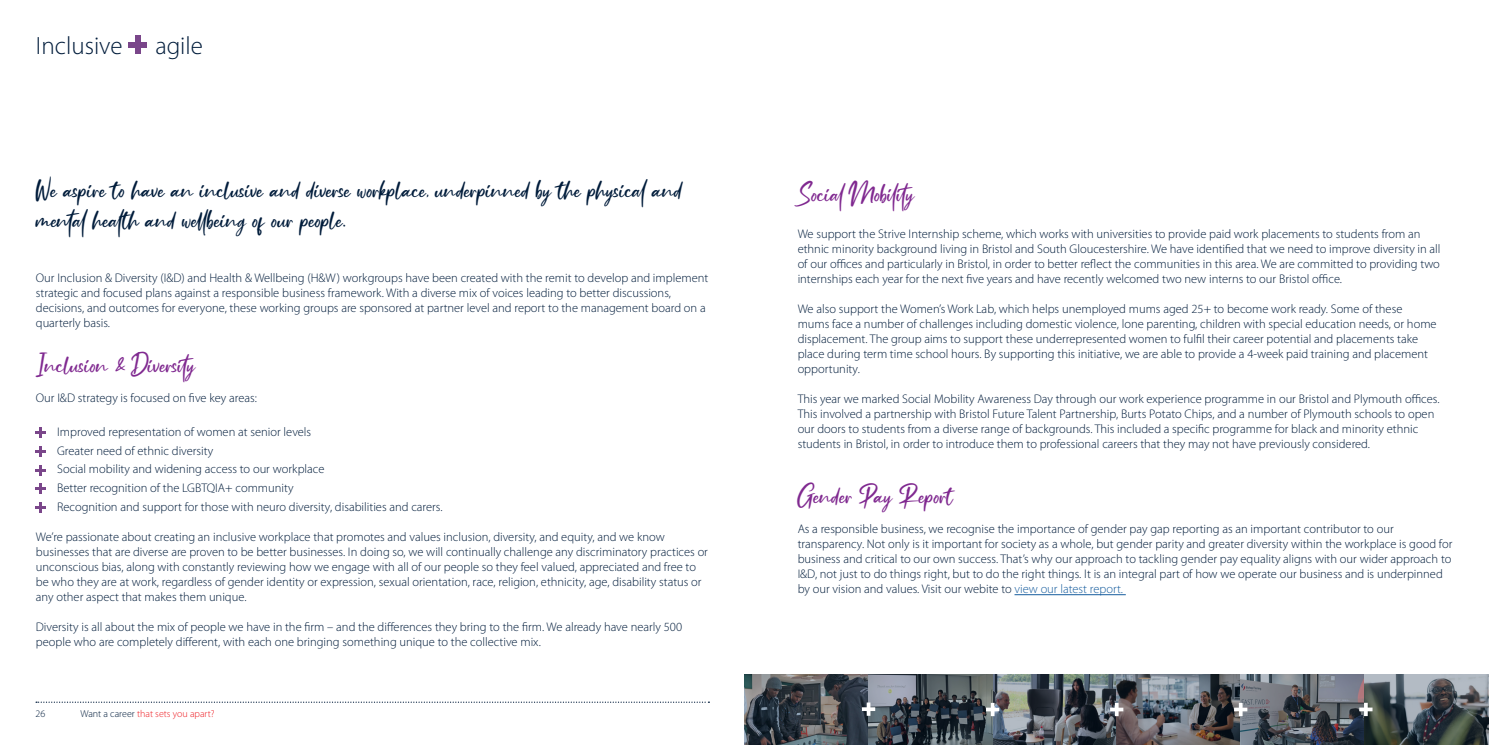
<style>
.page{position:relative;width:1489px;height:745px;background:#fff}
.page>*{position:absolute;margin:0;border:0;box-sizing:border-box;transform-origin:0 0}
.t1{font:25px/30px "Ruthfully";color:#001c3b}
.t2{font:25px "Ruthfully";color:#802990}
.t3{font:300 25px "Myriad Pro";color:#001c3b}
.t4{font:300 12.5px/15px "Myriad Pro";color:#001c3b}
.t5{font:300 10px "Myriad Pro";color:#ee1d23}
.t6{font:300 10px "Myriad Pro";color:#001c3b}
.s1{color:#001c3b}
.s2{color:#175d9e}
</style>
<div class="page">
<svg style="left:36px;top:701px;width:673px;height:1px"></svg>
<svg style="left:35px;top:427px;width:11px;height:11px"></svg>
<svg style="left:35px;top:446px;width:11px;height:10px"></svg>
<svg style="left:35px;top:465px;width:11px;height:10px"></svg>
<svg style="left:35px;top:483px;width:11px;height:11px"></svg>
<svg style="left:35px;top:502px;width:11px;height:10px"></svg>
<div style="left:135px;top:35px;width:5px;height:19px;background:#7a468a"></div>
<div style="left:128px;top:42px;width:19px;height:5px;background:#7a468a"></div>
<hr style="left:1014px;top:594px;width:111px;height:1px;background:#175d9e">
<img style="left:744px;top:674px;width:744px;height:70px">
<img style="left:780px;top:701px;width:673px;height:14px">
<p class="t3" style="left:36px;top:32px;width:88px">Inclusive</p>
<p class="t3" style="left:155px;top:32px;width:49px">agile</p>
<p class="t1" style="left:36px;top:174px;width:647px">We aspire to have an inclusive and diverse workplace, underpinned by the physical and mental health and wellbeing of our people.</p>
<p class="t4" style="left:36px;top:270px;width:674px">Our Inclusion &amp; Diversity (I&amp;D) and Health &amp; Wellbeing (H&amp;W) workgroups have been created with the remit to develop and implement strategic and focused plans against a responsible business framework. With a diverse mix of voices leading to better discussions, decisions, and outcomes for everyone, these working groups are sponsored at partner level and report to the management board on a quarterly basis.</p>
<p class="t2" style="left:36px;top:346px;width:161px">Inclusion &amp; Diversity</p>
<p class="t4" style="left:36px;top:390px;width:222px">Our I&amp;D strategy is focused on five key areas:</p>
<p class="t4" style="left:57px;top:424px;width:255px">Improved representation of women at senior levels</p>
<p class="t4" style="left:57px;top:443px;width:158px">Greater need of ethnic diversity</p>
<p class="t4" style="left:57px;top:461px;width:269px">Social mobility and widening access to our workplace</p>
<p class="t4" style="left:57px;top:480px;width:238px">Better recognition of the LGBTQIA+ community</p>
<p class="t4" style="left:57px;top:499px;width:387px">Recognition and support for those with neuro diversity, disabilities and carers.</p>
<p class="t4" style="left:36px;top:529px;width:673px">We’re passionate about creating an inclusive workplace that promotes and values inclusion, diversity, and equity, and we know businesses that are diverse are proven to be better businesses. In doing so, we will continually challenge any discriminatory practices or unconscious bias, along with constantly reviewing how we engage with all of our people so they feel valued, appreciated and free to be who they are at work, regardless of gender identity or expression, sexual orientation, race, religion, ethnicity, age, disability status or any other aspect that makes them unique.</p>
<p class="t4" style="left:36px;top:619px;width:647px">Diversity is all about the mix of people we have in the firm – and the differences they bring to the firm. We already have nearly 500 people who are completely different, with each one bringing something unique to the collective mix.</p>
<p class="t6" style="left:35px;top:707px;width:11px">26</p>
<p class="t5" style="left:80px;top:707px;width:136px"><span class="s1">Want a career</span> that sets you apart?</p>
<p class="t2" style="left:797px;top:175px;width:118px">Social Mobility</p>
<p class="t4" style="left:797px;top:226px;width:644px">We support the Strive Internship scheme, which works with universities to provide paid work placements to students from an ethnic minority background living in Bristol and South Gloucestershire. We have identified that we need to improve diversity in all of our offices and particularly in Bristol, in order to better reflect the communities in this area. We are committed to providing two internships each year for the next five years and have recently welcomed two new interns to our Bristol office.</p>
<p class="t4" style="left:797px;top:301px;width:640px">We also support the Women’s Work Lab, which helps unemployed mums aged 25+ to become work ready. Some of these mums face a number of challenges including domestic violence, lone parenting, children with special education needs, or home displacement. The group aims to support these underrepresented women to fulfil their career potential and placements take place during term time school hours. By supporting this initiative, we are able to provide a 4-week paid training and placement opportunity.</p>
<p class="t4" style="left:797px;top:391px;width:643px">This year we marked Social Mobility Awareness Day through our work experience programme in our Bristol and Plymouth offices.<br>This involved a partnership with Bristol Future Talent Partnership, Burts Potato Chips, and a number of Plymouth schools to open our doors to students from a diverse range of backgrounds. This included a specific programme for black and minority ethnic students in Bristol, in order to introduce them to professional careers that they may not have previously considered.</p>
<p class="t2" style="left:797px;top:477px;width:157px">Gender Pay Report</p>
<p class="t4" style="left:797px;top:521px;width:656px">As a responsible business, we recognise the importance of gender pay gap reporting as an important contributor to our transparency. Not only is it important for society as a whole, but gender parity and greater diversity within the workplace is good for business and critical to our own success. That’s why our approach to tackling gender pay equality aligns with our wider approach to I&amp;D, not just to do things right, but to do the right things. It is an integral part of how we operate our business and is underpinned by our vision and values. Visit our webite to <span class="s2">view our latest report.</span></p>
</div>
